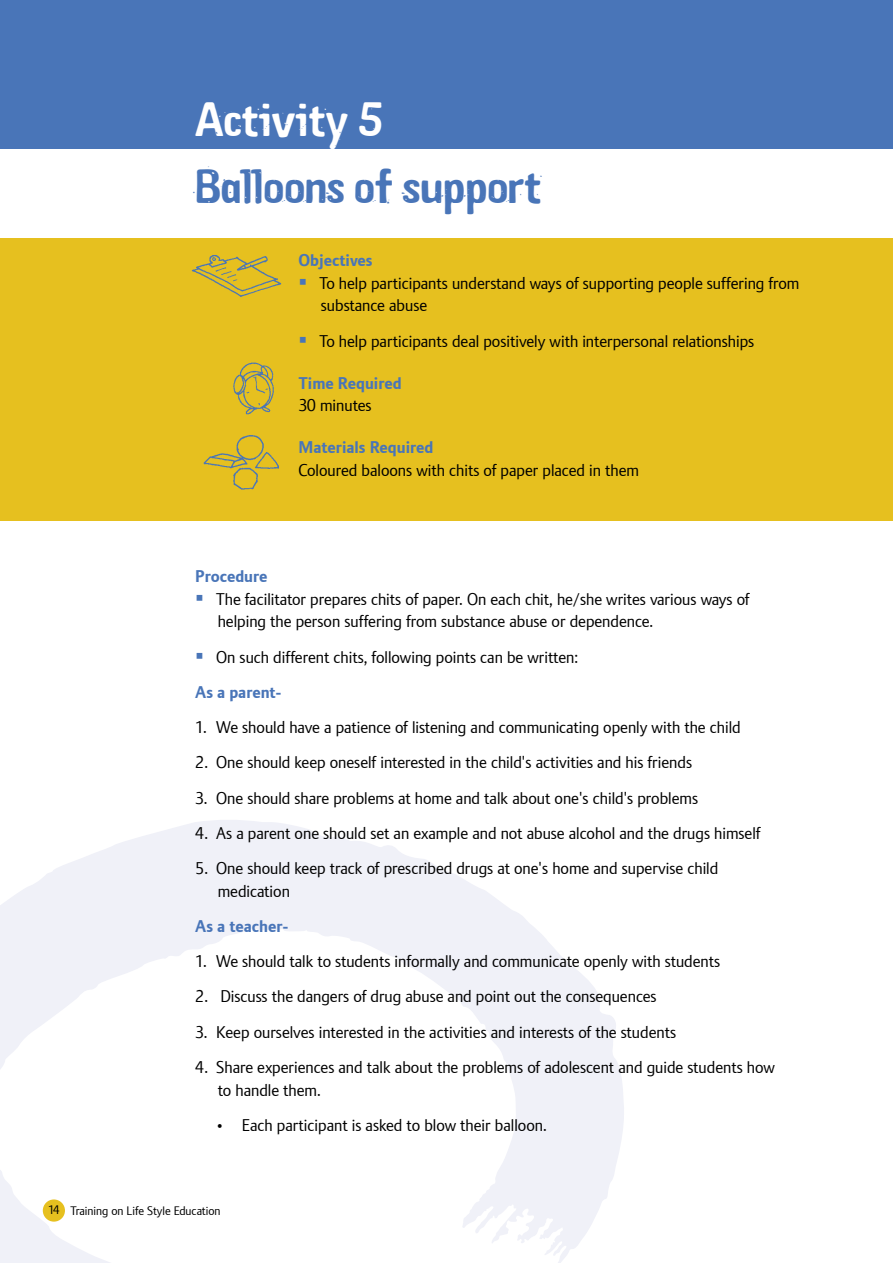
<style>
.page{position:relative;width:893px;height:1263px;background:#fff}
.page>*{position:absolute;margin:0;border:0;box-sizing:border-box;transform-origin:0 0}
.t1{font:45px "Plan Storytelling";color:#4975b8}
.t2{font:45px "Plan Storytelling";color:#fff}
.t3{font:16.5px/22.5px "Plan";color:#000}
.t4{font:700 16.5px "Plan";color:#4975b8}
.t5{font:12px "Plan";color:#000}
.s1{color:#4975b8}
.s2{font-weight:700;color:#4975b8}
</style>
<div class="page">
<svg style="left:0;top:820px;width:624px;height:443px"></svg>
<div style="left:0;top:0;width:893px;height:149px;background:#4975b8"></div>
<div style="left:0;top:238px;width:893px;height:283px;background:#e6c01f"></div>
<img style="left:233px;top:362px;width:41px;height:53px">
<img style="left:191px;top:255px;width:91px;height:41px">
<img style="left:203px;top:435px;width:76px;height:55px">
<h1 class="t2" style="left:195px;top:92px;width:190px">Activity 5</h1>
<h1 class="t1" style="left:195px;top:159px;width:348px">Balloons of support</h1>
<p class="t4" style="left:298px;top:251px;width:76px">Objectives</p>
<p class="t3" style="left:321px;top:272px;width:480px;text-indent:-23px"><span class="s1">▪</span> To help participants understand ways of supporting people suffering from substance abuse</p>
<p class="t3" style="left:298px;top:330px;width:457px"><span class="s1">▪</span> To help participants deal positively with interpersonal relationships</p>
<p class="t4" style="left:298px;top:373px;width:105px">Time Required</p>
<p class="t3" style="left:298px;top:394px;width:75px">30 minutes</p>
<p class="t4" style="left:298px;top:438px;width:136px">Materials Required</p>
<p class="t3" style="left:298px;top:459px;width:342px">Coloured baloons with chits of paper placed in them</p>
<p class="t4" style="left:195px;top:567px;width:74px">Procedure</p>
<p class="t3" style="left:218px;top:588px;width:533px;text-indent:-23px"><span class="s1">▪</span> The facilitator prepares chits of paper. On each chit, he/she writes various ways of helping the person suffering from substance abuse or dependence.</p>
<p class="t3" style="left:195px;top:639px;width:384px;line-height:35.2px"><span class="s1">▪</span> On such different chits, following points can be written:<br><span class="s2">As a parent-</span></p>
<p class="t3" style="left:195px;top:716px;width:547px">1. We should have a patience of listening and communicating openly with the child</p>
<p class="t3" style="left:195px;top:751px;width:498px">2. One should keep oneself interested in the child's activities and his friends</p>
<p class="t3" style="left:195px;top:787px;width:504px">3. One should share problems at home and talk about one's child's problems</p>
<p class="t3" style="left:195px;top:822px;width:567px">4. As a parent one should set an example and not abuse alcohol and the drugs himself</p>
<p class="t3" style="left:218px;top:857px;width:502px;text-indent:-23px">5. One should keep track of prescribed drugs at one's home and supervise child medication</p>
<p class="t4" style="left:195px;top:916px;width:94px">As a teacher-</p>
<p class="t3" style="left:195px;top:950px;width:526px">1. We should talk to students informally and communicate openly with students</p>
<p class="t3" style="left:195px;top:985px;width:463px">2. Discuss the dangers of drug abuse and point out the consequences</p>
<p class="t3" style="left:195px;top:1021px;width:482px">3. Keep ourselves interested in the activities and interests of the students</p>
<p class="t3" style="left:218px;top:1056px;width:559px;text-indent:-23px">4. Share experiences and talk about the problems of adolescent and guide students how to handle them.</p>
<p class="t3" style="left:216px;top:1114px;width:332px">• Each participant is asked to blow their balloon.</p>
<p class="t5" style="left:48px;top:1204px;width:174px">14 Training on Life Style Education</p>
</div>
